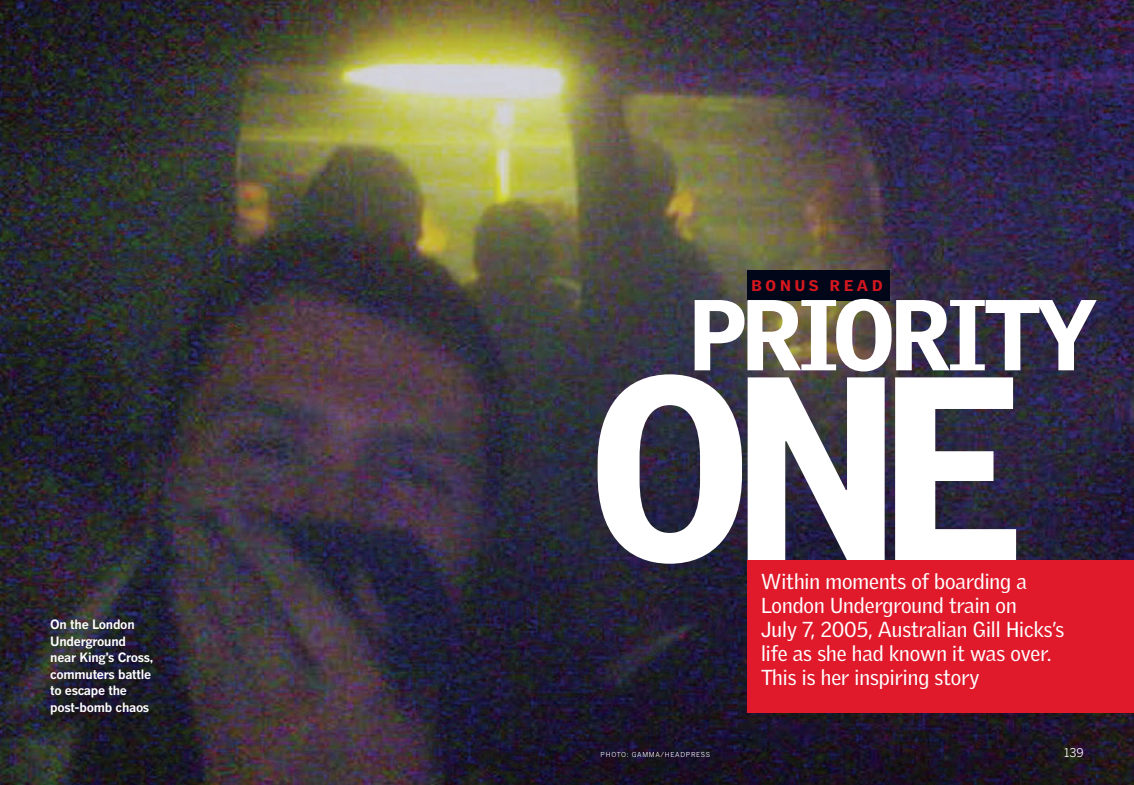
<style>
.page{position:relative;width:1134px;height:785px;background:#fff}
.page>*{position:absolute;margin:0;border:0;box-sizing:border-box;transform-origin:0 0}
.t1{font:900 254.25px "Griffith Gothic";color:#fff}
.t2{font:900 97.5px "Griffith Gothic";letter-spacing:-.05em;color:#fff}
.t3{font:21px/24px "Griffith Gothic";color:#fff}
.t4{font:900 15px "Griffith Gothic";letter-spacing:.23em;color:#d7171f;scale:1.1 1}
.t5{font:700 12.75px/16.5px "Benton Gothic";letter-spacing:-.02em;color:#fff}
.t6{font:12px "Benton Gothic";color:#fff}
.t7{font:6.75px "Benton Gothic";letter-spacing:.1em;color:#fff}
</style>
<div class="page">
<img style="left:0;top:0;width:1134px;height:784px">
<div style="left:747px;top:560px;width:387px;height:152px;background:#e0192b"></div>
<div style="left:747px;top:270px;width:143px;height:30px;background:#010719"></div>
<p class="t5" style="left:50px;top:616px;width:105px">On the London<br>Underground near King’s Cross, commuters battle to escape the post-bomb chaos</p>
<p class="t4" style="left:752px;top:276px;width:121px">BONUS READ</p>
<h2 class="t2" style="left:689px;top:279px;width:410px">PRIORITY</h2>
<h1 class="t1" style="left:588px;top:324px;width:437px">ONE</h1>
<p class="t3" style="left:761px;top:569px;width:305px">Within moments of boarding a<br>London Underground train on<br>July 7, 2005, Australian Gill Hicks’s life as she had known it was over.<br>This is her inspiring story</p>
<p class="t7" style="left:601px;top:750px;width:111px">PHOTO: GAMMA/HEADPRESS</p>
<p class="t6" style="left:1064px;top:745px;width:21px">139</p>
</div>
